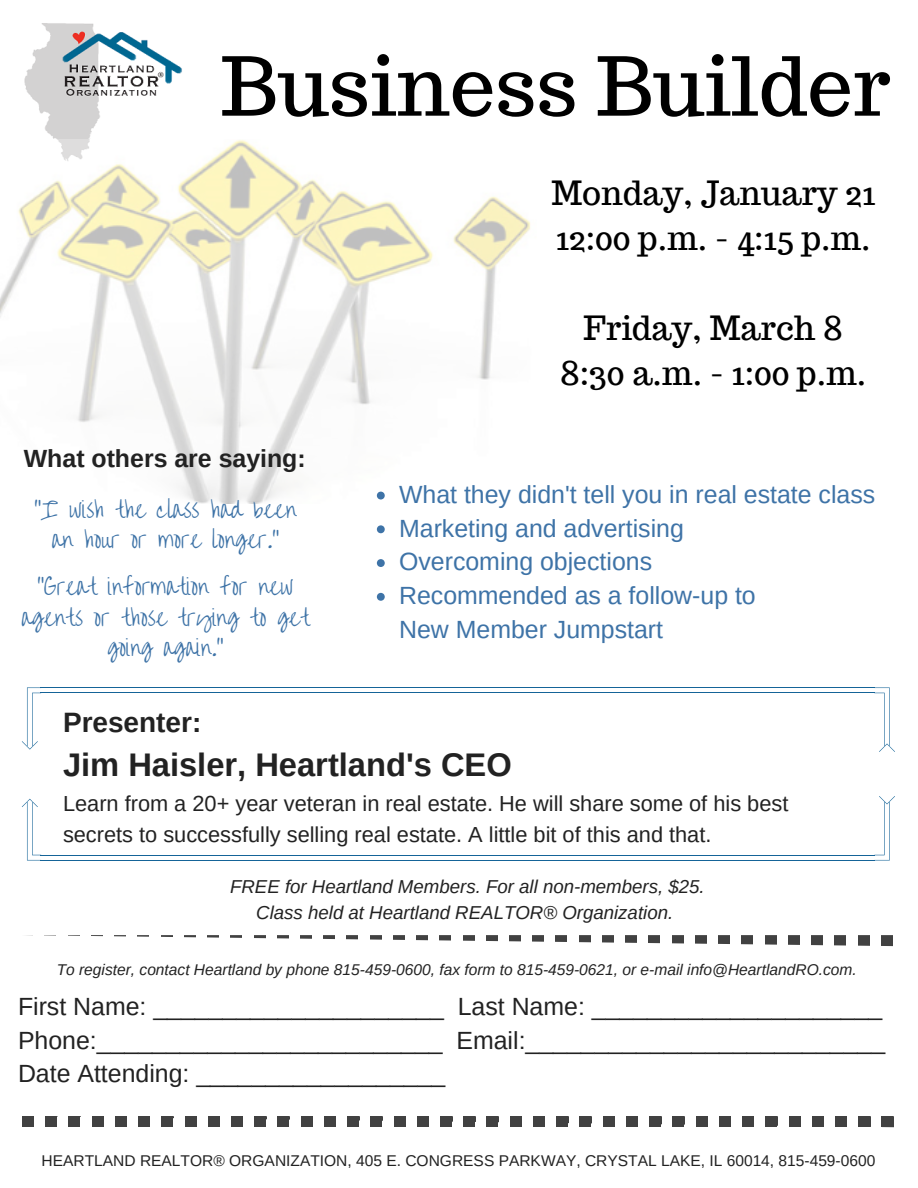
<style>
.page{position:relative;width:918px;height:1188px;background:#fff}
.page>*{position:absolute;margin:0;border:0;box-sizing:border-box;transform-origin:0 0}
.t1{font:81px "Trocchi";color:#000}
.t2{font:32.7px/45px "Trocchi";color:#000}
.t3{font:700 32.7px "Arimo";color:#222}
.t4{font:700 28.05px "Arimo";color:#222}
.t5{font:24.9px/33.8px "Arimo";color:#222;text-align:justify}
.t6{font:24.9px/33.8px "Arimo";color:#3e73a7}
.t7{font:700 24.9px "Arimo";color:#222}
.t8{font:21.75px/30.3px "Arimo";color:#222}
.t9{font:21.75px/30.3px "Overthe Rainbow";color:#3e73a7;text-align:center}
.t10{font:italic 18.75px "Arimo";color:#222}
.t11{font:italic 15.6px "Arimo";color:#222}
.t12{font:15.6px "Arimo";color:#222}
</style>
<div class="page">
<img style="left:24px;top:23px;width:158px;height:117px">
<img style="left:0;top:140px;width:530px;height:364px">
<svg style="left:377px;top:492px;width:8px;height:8px"></svg>
<svg style="left:377px;top:525px;width:8px;height:8px"></svg>
<svg style="left:377px;top:559px;width:8px;height:8px"></svg>
<svg style="left:377px;top:593px;width:8px;height:8px"></svg>
<hr style="left:41px;top:860px;width:834px;height:1px;background:#156498">
<hr style="left:41px;top:687px;width:834px;height:1px;background:#156498">
<hr style="left:41px;top:855px;width:834px;height:1px;background:#156498">
<hr style="left:41px;top:693px;width:834px;height:1px;background:#156498">
<svg style="left:22px;top:687px;width:19px;height:63px"></svg>
<svg style="left:22px;top:799px;width:19px;height:62px"></svg>
<svg style="left:874px;top:796px;width:21px;height:65px"></svg>
<svg style="left:874px;top:687px;width:21px;height:65px"></svg>
<svg style="left:463px;top:935px;width:11px;height:6px"></svg>
<svg style="left:440px;top:935px;width:11px;height:6px"></svg>
<svg style="left:416px;top:935px;width:12px;height:6px"></svg>
<svg style="left:370px;top:935px;width:12px;height:5px"></svg>
<svg style="left:347px;top:935px;width:11px;height:5px"></svg>
<svg style="left:393px;top:935px;width:12px;height:5px"></svg>
<svg style="left:323px;top:935px;width:12px;height:5px"></svg>
<svg style="left:114px;top:935px;width:12px;height:2px"></svg>
<svg style="left:161px;top:935px;width:11px;height:2px"></svg>
<svg style="left:230px;top:935px;width:12px;height:3px"></svg>
<svg style="left:254px;top:935px;width:11px;height:4px"></svg>
<svg style="left:277px;top:935px;width:12px;height:4px"></svg>
<svg style="left:184px;top:935px;width:12px;height:3px"></svg>
<svg style="left:300px;top:935px;width:12px;height:4px"></svg>
<svg style="left:207px;top:935px;width:12px;height:3px"></svg>
<svg style="left:138px;top:935px;width:11px;height:2px"></svg>
<div style="left:881px;top:935px;width:12px;height:11px;background:#414141"></div>
<div style="left:834px;top:935px;width:12px;height:11px;background:#414141"></div>
<div style="left:811px;top:935px;width:12px;height:11px;background:#414141"></div>
<div style="left:858px;top:935px;width:11px;height:11px;background:#414141"></div>
<div style="left:788px;top:935px;width:12px;height:11px;background:#414141"></div>
<svg style="left:532px;top:935px;width:12px;height:7px"></svg>
<svg style="left:556px;top:935px;width:11px;height:7px"></svg>
<svg style="left:579px;top:935px;width:12px;height:8px"></svg>
<svg style="left:509px;top:935px;width:12px;height:7px"></svg>
<svg style="left:486px;top:935px;width:12px;height:7px"></svg>
<svg style="left:625px;top:935px;width:12px;height:8px"></svg>
<svg style="left:695px;top:935px;width:12px;height:9px"></svg>
<div style="left:718px;top:935px;width:12px;height:11px;background:#414141"></div>
<div style="left:742px;top:935px;width:11px;height:11px;background:#414141"></div>
<svg style="left:649px;top:935px;width:11px;height:9px"></svg>
<div style="left:765px;top:935px;width:11px;height:11px;background:#414141"></div>
<svg style="left:672px;top:935px;width:11px;height:9px"></svg>
<svg style="left:602px;top:935px;width:12px;height:8px"></svg>
<div style="left:394px;top:1116px;width:12px;height:11px;background:#414141"></div>
<div style="left:92px;top:1116px;width:12px;height:11px;background:#414141"></div>
<div style="left:185px;top:1116px;width:12px;height:11px;background:#414141"></div>
<div style="left:882px;top:1116px;width:12px;height:11px;background:#414141"></div>
<div style="left:789px;top:1116px;width:12px;height:11px;background:#414141"></div>
<div style="left:510px;top:1116px;width:12px;height:11px;background:#414141"></div>
<div style="left:696px;top:1116px;width:12px;height:11px;background:#414141"></div>
<div style="left:603px;top:1116px;width:12px;height:11px;background:#414141"></div>
<div style="left:440px;top:1116px;width:12px;height:11px;background:#414141"></div>
<div style="left:463px;top:1116px;width:12px;height:11px;background:#414141"></div>
<div style="left:487px;top:1116px;width:11px;height:11px;background:#414141"></div>
<div style="left:533px;top:1116px;width:12px;height:11px;background:#414141"></div>
<div style="left:556px;top:1116px;width:12px;height:11px;background:#414141"></div>
<div style="left:580px;top:1116px;width:11px;height:11px;background:#414141"></div>
<div style="left:835px;top:1116px;width:12px;height:11px;background:#414141"></div>
<div style="left:812px;top:1116px;width:12px;height:11px;background:#414141"></div>
<div style="left:858px;top:1116px;width:12px;height:11px;background:#414141"></div>
<div style="left:742px;top:1116px;width:12px;height:11px;background:#414141"></div>
<div style="left:673px;top:1116px;width:11px;height:11px;background:#414141"></div>
<div style="left:649px;top:1116px;width:12px;height:11px;background:#414141"></div>
<div style="left:626px;top:1116px;width:12px;height:11px;background:#414141"></div>
<div style="left:719px;top:1116px;width:12px;height:11px;background:#414141"></div>
<div style="left:765px;top:1116px;width:12px;height:11px;background:#414141"></div>
<div style="left:22px;top:1116px;width:12px;height:11px;background:#414141"></div>
<div style="left:69px;top:1116px;width:11px;height:11px;background:#414141"></div>
<div style="left:45px;top:1116px;width:12px;height:11px;background:#414141"></div>
<div style="left:115px;top:1116px;width:12px;height:11px;background:#414141"></div>
<div style="left:371px;top:1116px;width:11px;height:11px;background:#414141"></div>
<div style="left:347px;top:1116px;width:12px;height:11px;background:#414141"></div>
<div style="left:324px;top:1116px;width:12px;height:11px;background:#414141"></div>
<div style="left:417px;top:1116px;width:12px;height:11px;background:#414141"></div>
<div style="left:278px;top:1116px;width:11px;height:11px;background:#414141"></div>
<div style="left:208px;top:1116px;width:12px;height:11px;background:#414141"></div>
<div style="left:161px;top:1116px;width:12px;height:11px;background:#414141"></div>
<div style="left:254px;top:1116px;width:12px;height:11px;background:#414141"></div>
<div style="left:138px;top:1116px;width:12px;height:11px;background:#414141"></div>
<div style="left:231px;top:1116px;width:12px;height:11px;background:#414141"></div>
<div style="left:301px;top:1116px;width:12px;height:11px;background:#414141"></div>
<h1 class="t1" style="left:221px;top:33px;width:671px">Business Builder</h1>
<h2 class="t2" style="left:551px;top:170px;width:325px">Monday, January 21<br>12:00 p.m. - 4:15 p.m.</h2>
<p class="t7" style="left:24px;top:444px;width:283px">What others are saying:</p>
<p class="t9" style="left:34px;top:495px;width:264px">"I wish the class had been an hour or more longer."</p>
<p class="t9" style="left:21px;top:572px;width:290px">"Great information for new agents or those trying to get going again."</p>
<h2 class="t2" style="left:560px;top:305px;width:307px;text-align:center">Friday, March 8<br>8:30 a.m. - 1:00 p.m.</h2>
<p class="t6" style="left:399px;top:477px;width:478px">What they didn't tell you in real estate class<br>Marketing and advertising<br>Overcoming objections<br>Recommended as a follow-up to<br>New Member Jumpstart</p>
<p class="t4" style="left:63px;top:707px;width:140px">Presenter:</p>
<h2 class="t3" style="left:63px;top:747px;width:450px">Jim Haisler, Heartland's CEO</h2>
<p class="t8" style="left:63px;top:788px;width:727px">Learn from a 20+ year veteran in real estate. He will share some of his best secrets to successfully selling real estate. A little bit of this and that.</p>
<p class="t10" style="left:230px;top:876px;width:476px">FREE for Heartland Members. For all non-members, $25.</p>
<p class="t10" style="left:256px;top:902px;width:418px">Class held at Heartland REALTOR® Organization.</p>
<p class="t11" style="left:57px;top:961px;width:802px">To register, contact Heartland by phone 815-459-0600, fax form to 815-459-0621, or e-mail info@HeartlandRO.com.</p>
<p class="t5" style="left:18px;top:989px;width:869px">First Name: _____________________ Last Name: _____________________ Phone:_________________________ Email:__________________________ Date Attending: __________________</p>
<p class="t12" style="left:42px;top:1151px;width:835px">HEARTLAND REALTOR® ORGANIZATION, 405 E. CONGRESS PARKWAY, CRYSTAL LAKE, IL 60014, 815-459-0600</p>
</div>
